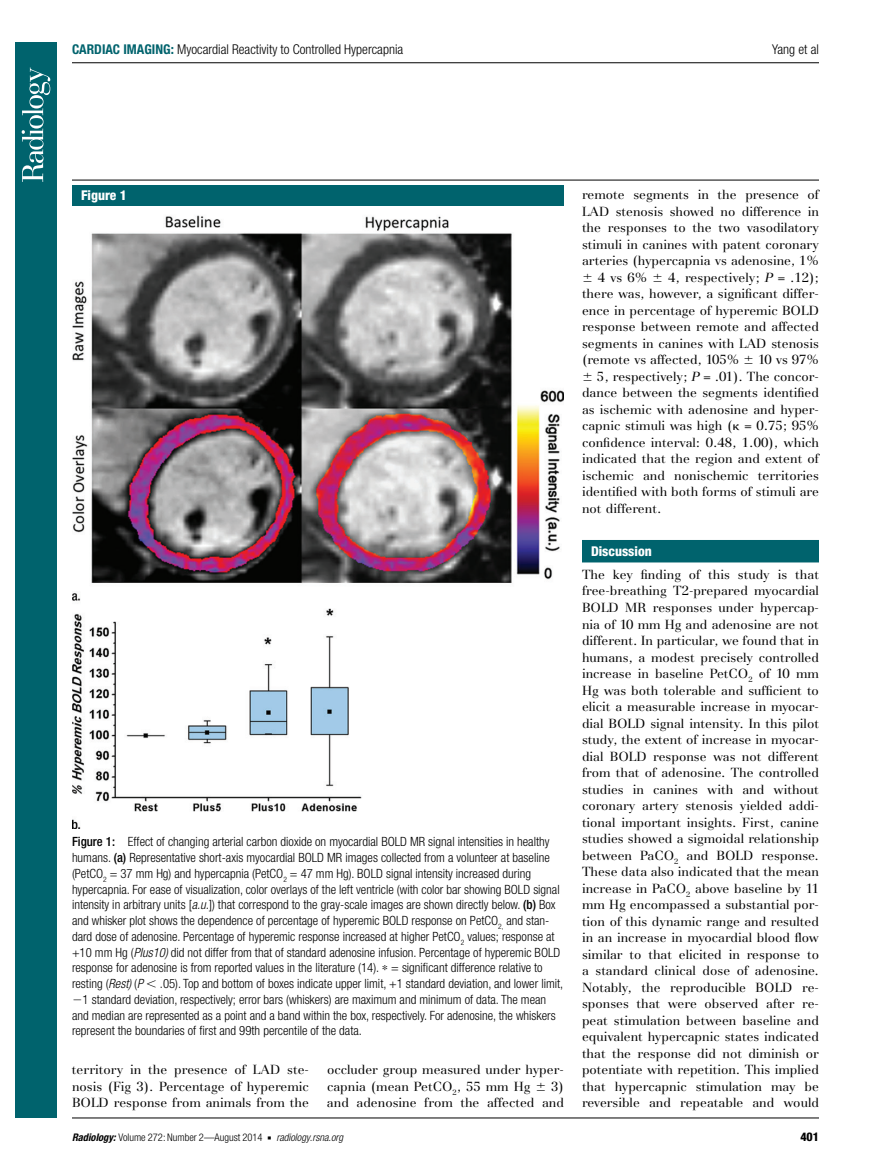
<style>
.page{position:relative;width:891px;height:1175px;background:#fff}
.page>*{position:absolute;margin:0;border:0;box-sizing:border-box;transform-origin:0 0}
.t1{font:300 condensed 13.5px "Helvetica Neue";color:#000}
.t2{font:800 condensed 13.5px "Helvetica Neue";color:#fff}
.t3{font:13.2px/16.5px "AT Basilia";color:#000;text-align:justify}
.t4{font:300 condensed 12.75px/15.8px "Helvetica Neue";color:#000}
.t5{font:800 condensed 12px "Helvetica Neue";color:#000}
.t6{font:300 condensed 10.5px "Helvetica Neue";color:#000}
.s1{font-weight:700;color:#00636d}
.s2{font-weight:500}
.s3{font-style:italic}
.s4{font-family:"Universal Greekwith Math Pi";font-weight:400;font-stretch:normal}
.s5{font-family:"Universal Greekwith Math Pi"}
.s6{font-weight:700;font-style:italic}
.s7{font-family:"Universal Newswith Comm Pi";font-weight:400;font-stretch:normal;font-size:6px}
</style>
<div class="page">
<hr style="left:72px;top:180px;width:747px;height:1px;background:#000">
<hr style="left:72px;top:1117px;width:747px;height:1px;background:#000">
<hr style="left:72px;top:62px;width:747px;height:1px;background:#000">
<div style="left:582px;top:540px;width:237px;height:22px;background:#00636d"></div>
<div style="left:72px;top:185px;width:492px;height:21px;background:#00636d"></div>
<img style="left:73px;top:215px;width:490px;height:613px">
<div style="left:15px;top:42px;width:42px;height:1075px;background:#00636d"></div>
<svg style="left:22px;top:68px;width:28px;height:114px"></svg>
<p class="t1" style="left:72px;top:41px;width:333px"><span class="s1">CARDIAC IMAGING:</span> Myocardial Reactivity to Controlled Hypercapnia</p>
<p class="t1" style="left:772px;top:41px;width:48px">Yang et al</p>
<p class="t2" style="left:81px;top:187px;width:47px">Figure 1</p>
<p class="t4" style="left:72px;top:834px;width:493px"><span class="s2">Figure 1:</span> Effect of changing arterial carbon dioxide on myocardial BOLD MR signal intensities in healthy humans. <span class="s2">(a)</span> Representative short-axis myocardial BOLD MR images collected from a volunteer at baseline (PetCO<sub>2</sub> = 37 mm Hg) and hypercapnia (PetCO<sub>2</sub> = 47 mm Hg). BOLD signal intensity increased during hypercapnia. For ease of visualization, color overlays of the left ventricle (with color bar showing BOLD signal intensity in arbitrary units [<span class="s3">a.u.</span>]) that correspond to the gray-scale images are shown directly below. <span class="s2">(b)</span> Box and whisker plot shows the dependence of percentage of hyperemic BOLD response on PetCO<sub>2,</sub> and stan&shy;dard dose of adenosine. Percentage of hyperemic response increased at higher PetCO<sub>2</sub> values; response at +10 mm Hg (<span class="s3">Plus10)</span> did not differ from that of standard adenosine infusion. Percentage of hyperemic BOLD response for adenosine is from reported values in the literature (14). ∗ = significant difference relative to resting (<span class="s3">Rest)</span> (<span class="s3">P</span> <span class="s4">,</span> .05). Top and bottom of boxes indicate upper limit, +1 standard deviation, and lower limit, <span class="s4">2</span>1 standard deviation, respectively; error bars (whiskers) are maximum and minimum of data. The mean and median are represented as a point and a band within the box, respectively. For adenosine, the whiskers represent the boundaries of first and 99th percentile of the data.</p>
<p class="t3" style="left:72px;top:1061px;width:239px">territory in the presence of LAD ste&shy;nosis (Fig 3). Percentage of hyperemic BOLD response from animals from the</p>
<p class="t3" style="left:327px;top:1061px;width:239px">occluder group measured under hyper&shy;capnia (mean PetCO<sub>2</sub>, 55 mm Hg <span class="s5">6</span> 3) and adenosine from the affected and</p>
<p class="t3" style="left:582px;top:187px;width:239px">remote segments in the presence of LAD stenosis showed no difference in the responses to the two vasodilatory stimuli in canines with patent coronary arteries (hypercapnia vs adenosine, 1% <span class="s5">6</span> 4 vs 6% <span class="s5">6</span> 4, respectively; <span class="s3">P</span> = .12); there was, however, a significant differ&shy;ence in percentage of hyperemic BOLD response between remote and affected segments in canines with LAD stenosis (remote vs affected, 105% <span class="s5">6</span> 10 vs 97% <span class="s5">6</span> 5, respectively; <span class="s3">P</span> = .01). The concor&shy;dance between the segments identified as ischemic with adenosine and hyper&shy;capnic stimuli was high (<span class="s5">k</span> = 0.75; 95% confidence interval: 0.48, 1.00), which indicated that the region and extent of ischemic and nonischemic territories identified with both forms of stimuli are not different.</p>
<p class="t2" style="left:591px;top:543px;width:62px">Discussion</p>
<p class="t3" style="left:582px;top:566px;width:239px">The key finding of this study is that free-breathing T2-prepared myocardial BOLD MR responses under hypercap&shy;nia of 10 mm Hg and adenosine are not different. In particular, we found that in humans, a modest precisely controlled increase in baseline PetCO<sub>2</sub> of 10 mm Hg was both tolerable and sufficient to elicit a measurable increase in myocar&shy;dial BOLD signal intensity. In this pilot study, the extent of increase in myocar&shy;dial BOLD response was not different from that of adenosine. The controlled studies in canines with and without coronary artery stenosis yielded addi&shy;tional important insights. First, canine studies showed a sigmoidal relationship between PaCO<sub>2</sub> and BOLD response.<br>These data also indicated that the mean increase in PaCO<sub>2</sub> above baseline by 11 mm Hg encompassed a substantial por&shy;tion of this dynamic range and resulted in an increase in myocardial blood flow similar to that elicited in response to a standard clinical dose of adenosine.<br>Notably, the reproducible BOLD re&shy;sponses that were observed after re&shy;peat stimulation between baseline and equivalent hypercapnic states indicated that the response did not diminish or potentiate with repetition. This implied that hypercapnic stimulation may be reversible and repeatable and would</p>
<p class="t6" style="left:72px;top:1130px;width:273px"><span class="s6">Radiology:</span> Volume 272: Number 2—August 2014 <span class="s7">n</span> <span class="s3">radiology.rsna.org</span></p>
<p class="t5" style="left:801px;top:1128px;width:20px">401</p>
</div>
